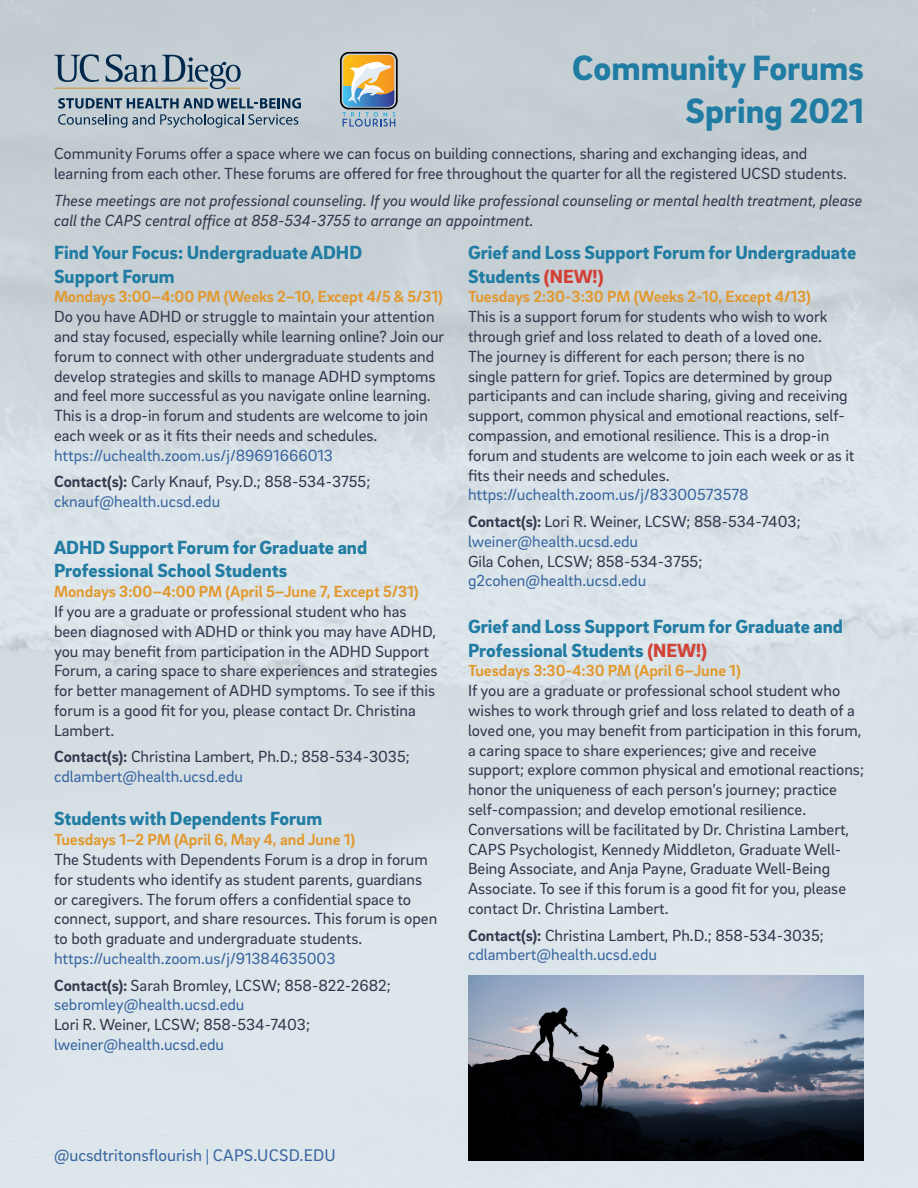
<style>
.page{position:relative;width:918px;height:1188px;background:#fff}
.page>*{position:absolute;margin:0;border:0;box-sizing:border-box;transform-origin:0 0}
.t1{font:900 36px "Brix Sans";color:#217ca3}
.t2{font:900 19.5px/23.4px "Brix Sans";color:#217ca3}
.t3{font:17.25px "Brix Sans";color:#3765a1}
.content{font:16.5px/19.8px "Brix Sans";color:#32384d}
.header2{font:700 16.5px "Brix Sans";color:#e29930}
.content-2{font:italic 16.5px/19.8px "Brix Sans";color:#32384d}
.content-3{font:16.5px "Brix Sans";color:#3765a1}
.s1{font-weight:700}
.s2{color:#3765a1}
.s3{color:#d24136}
</style>
<div class="page">
<div style="left:1px;top:1px;width:917px;height:1187px;background:linear-gradient(to bottom,#c5ced2,#e2ebef)"></div>
<svg style="left:54px;top:54px;width:187px;height:35px;background:#9ba8b1"></svg>
<svg style="left:58px;top:98px;width:243px;height:30px;background:#90a2ae"></svg>
<img style="left:468px;top:975px;width:396px;height:186px">
<svg style="left:340px;top:52px;width:58px;height:75px;background:#aba793"></svg>
<p class="t1" style="left:572px;top:44px;width:293px">Community Forums</p>
<p class="t1" style="left:686px;top:87px;width:180px">Spring 2021</p>
<p class="content" style="left:54px;top:143px;width:794px">Community Forums offer a space where we can focus on building connections, sharing and exchanging ideas, and learning from each other. These forums are offered for free throughout the quarter for all the registered UCSD students.</p>
<p class="content-2" style="left:54px;top:190px;width:810px">These meetings are not professional counseling. If you would like professional counseling or mental health treatment, please call the CAPS central office at 858-534-3755 to arrange an appointment.</p>
<p class="t2" style="left:54px;top:240px;width:310px">Find Your Focus: Undergraduate ADHD<br>Support Forum</p>
<p class="header2" style="left:54px;top:286px;width:390px">Mondays 3:00–4:00 PM (Weeks 2–10, Except 4/5 &amp; 5/31)</p>
<p class="content" style="left:54px;top:306px;width:392px">Do you have ADHD or struggle to maintain your attention and stay focused, especially while learning online? Join our forum to connect with other undergraduate students and develop strategies and skills to manage ADHD symptoms and feel more successful as you navigate online learning.<br>This is a drop-in forum and students are welcome to join each week or as it fits their needs and schedules.</p>
<p class="content-3" style="left:54px;top:445px;width:281px">https://uchealth.zoom.us/j/89691666013</p>
<p class="content" style="left:54px;top:471px;width:318px"><span class="s1">Contact(s):</span> Carly Knauf, Psy.D.; 858-534-3755; <span class="s2">cknauf@health.ucsd.edu</span></p>
<p class="t2" style="left:54px;top:535px;width:315px">ADHD Support Forum for Graduate and<br>Professional School Students</p>
<p class="header2" style="left:54px;top:581px;width:366px">Mondays 3:00–4:00 PM (April 5–June 7, Except 5/31)</p>
<p class="content" style="left:54px;top:601px;width:385px">If you are a graduate or professional student who has been diagnosed with ADHD or think you may have ADHD, you may benefit from participation in the ADHD Support Forum, a caring space to share experiences and strategies for better management of ADHD symptoms. To see if this forum is a good fit for you, please contact Dr. Christina Lambert.</p>
<p class="content" style="left:54px;top:746px;width:357px"><span class="s1">Contact(s):</span> Christina Lambert, Ph.D.; 858-534-3035; <span class="s2">cdlambert@health.ucsd.edu</span></p>
<p class="t2" style="left:54px;top:806px;width:270px">Students with Dependents Forum</p>
<p class="header2" style="left:54px;top:829px;width:303px">Tuesdays 1–2 PM (April 6, May 4, and June 1)</p>
<p class="content" style="left:54px;top:849px;width:385px">The Students with Dependents Forum is a drop in forum for students who identify as student parents, guardians or caregivers. The forum offers a confidential space to connect, support, and share resources. This forum is open to both graduate and undergraduate students.</p>
<p class="content-3" style="left:54px;top:948px;width:283px">https://uchealth.zoom.us/j/91384635003</p>
<p class="content" style="left:54px;top:974px;width:338px"><span class="s1">Contact(s):</span> Sarah Bromley, LCSW; 858-822-2682; <span class="s2">sebromley@health.ucsd.edu</span></p>
<p class="content" style="left:54px;top:1014px;width:258px">Lori R. Weiner, LCSW; 858-534-7403; <span class="s2">lweiner@health.ucsd.edu</span></p>
<p class="t2" style="left:468px;top:240px;width:390px">Grief and Loss Support Forum for Undergraduate<br>Students <span class="s3">(NEW!)</span></p>
<p class="header2" style="left:468px;top:286px;width:345px">Tuesdays 2:30-3:30 PM (Weeks 2-10, Except 4/13)</p>
<p class="content" style="left:468px;top:306px;width:388px">This is a support forum for students who wish to work through grief and loss related to death of a loved one.<br>The journey is different for each person; there is no<br>single pattern for grief. Topics are determined by group participants and can include sharing, giving and receiving support, common physical and emotional reactions, self&shy;compassion, and emotional resilience. This is a drop-in forum and students are welcome to join each week or as it fits their needs and schedules.</p>
<p class="content-3" style="left:468px;top:484px;width:282px">https://uchealth.zoom.us/j/83300573578</p>
<p class="content" style="left:468px;top:511px;width:334px"><span class="s1">Contact(s):</span> Lori R. Weiner, LCSW; 858-534-7403; <span class="s2">lweiner@health.ucsd.edu</span></p>
<p class="content" style="left:468px;top:550px;width:236px">Gila Cohen, LCSW; 858-534-3755; <span class="s2">g2cohen@health.ucsd.edu</span></p>
<p class="t2" style="left:468px;top:614px;width:377px">Grief and Loss Support Forum for Graduate and<br>Professional Students <span class="s3">(NEW!)</span></p>
<p class="header2" style="left:468px;top:660px;width:274px">Tuesdays 3:30-4:30 PM (April 6–June 1)</p>
<p class="content" style="left:468px;top:680px;width:398px">If you are a graduate or professional school student who wishes to work through grief and loss related to death of a loved one, you may benefit from participation in this forum, a caring space to share experiences; give and receive support; explore common physical and emotional reactions; honor the uniqueness of each person’s journey; practice self-compassion; and develop emotional resilience.</p>
<p class="content" style="left:468px;top:819px;width:383px">Conversations will be facilitated by Dr. Christina Lambert, CAPS Psychologist, Kennedy Middleton, Graduate Well-Being Associate, and Anja Payne, Graduate Well-Being Associate. To see if this forum is a good fit for you, please contact Dr. Christina Lambert.</p>
<p class="content" style="left:468px;top:924px;width:357px"><span class="s1">Contact(s):</span> Christina Lambert, Ph.D.; 858-534-3035; <span class="s2">cdlambert@health.ucsd.edu</span></p>
<p class="t3" style="left:54px;top:1144px;width:283px">@ucsdtritonsflourish | CAPS.UCSD.EDU</p>
</div>
